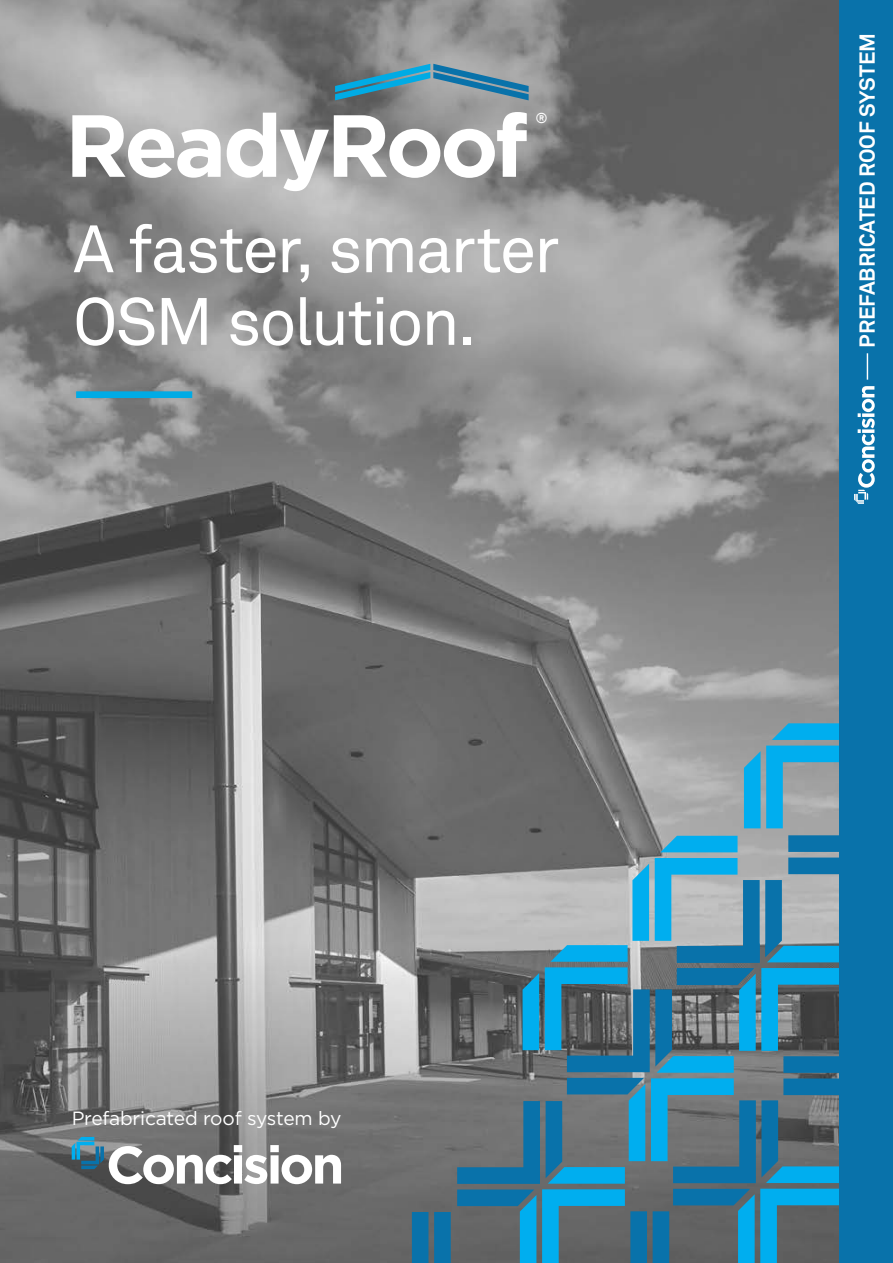
<style>
.page{position:relative;width:893px;height:1263px;background:#fff}
.page>*{position:absolute;margin:0;border:0;box-sizing:border-box;transform-origin:0 0}
.t1{font:66px/72.6px "Akkurat";letter-spacing:-.035em;color:#fff}
.t2{font:700 21.45px "Akkurat";letter-spacing:-.01em;color:#fff}
.t3{font:19.2px "Gotham";letter-spacing:-.01em;color:#fff}
.t4{font:14.25px "Akkurat";color:#fff}
</style>
<div class="page">
<img style="left:0;top:0;width:840px;height:1263px">
<svg style="left:412px;top:1212px;width:39px;height:51px;background:#16709f"></svg>
<svg style="left:457px;top:618px;width:383px;height:645px;background:#658694"></svg>
<div style="left:76px;top:391px;width:116px;height:7px;background:#00abe5"></div>
<div style="left:840px;top:0;width:53px;height:1263px;background:#0972aa"></div>
<svg style="left:854px;top:386px;width:21px;height:118px"></svg>
<svg style="left:867px;top:353px;width:1px;height:27px"></svg>
<svg style="left:72px;top:1137px;width:269px;height:47px"></svg>
<svg style="left:72px;top:112px;width:455px;height:79px"></svg>
<svg style="left:335px;top:64px;width:194px;height:36px;background:#6291a4"></svg>
<p class="t4" style="left:535px;top:109px;width:14px">®</p>
<p class="t1" style="left:73px;top:215px;width:488px">A faster, smarter<br>OSM solution.</p>
<p class="t2" style="left:854px;top:348px;width:316px;rotate:-90deg">PREFABRICATED ROOF SYSTEM</p>
<p class="t3" style="left:72px;top:1105px;width:271px">Prefabricated roof system by</p>
</div>
